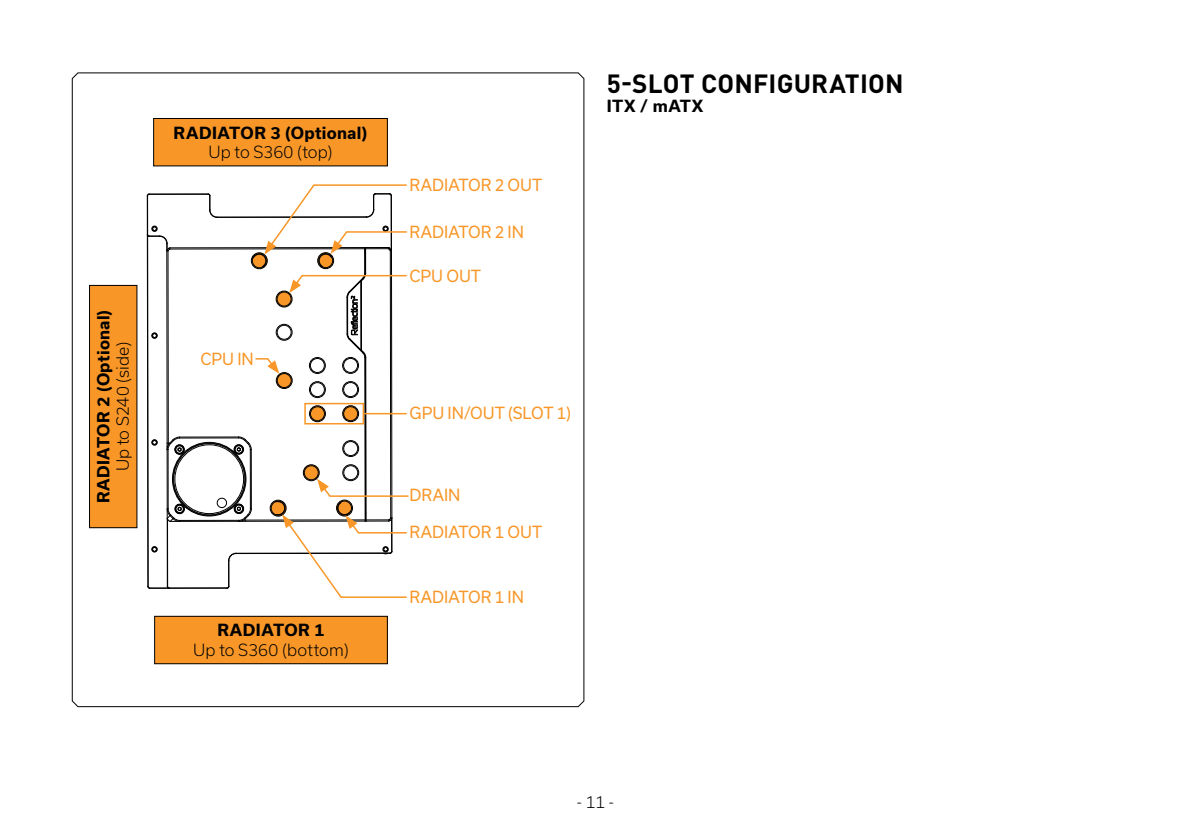
<style>
.page{position:relative;width:1191px;height:840px;background:#fff}
.page>*{position:absolute;margin:0;border:0;box-sizing:border-box;transform-origin:0 0}
.t1{font:700 26px "DIN Pro";letter-spacing:.005em;color:#000}
.t2{font:16px "Usual";color:#f89728;scale:.96 1}
.t3{font:700 16px "Usual";letter-spacing:.02em;color:#000}
.t4{font:300 16px "Usual";letter-spacing:.005em;color:#000}
</style>
<div class="page">
<svg style="left:72px;top:72px;width:512px;height:634px"></svg>
<div style="left:155px;top:616px;width:232px;height:47px;background:#f89728"></div>
<div style="left:154px;top:615px;width:234px;height:49px;border:1px solid #000"></div>
<div style="left:154px;top:118px;width:233px;height:48px;background:#f89728"></div>
<div style="left:153px;top:118px;width:235px;height:48px;border:1px solid #000"></div>
<div style="left:90px;top:285px;width:47px;height:242px;background:#f89728"></div>
<div style="left:89px;top:285px;width:48px;height:243px;border:1px solid #000"></div>
<svg style="left:226px;top:183px;width:184px;height:415px"></svg>
<p class="t3" style="left:174px;top:123px;width:195px">RADIATOR 3 (Optional)</p>
<p class="t4" style="left:208px;top:142px;width:126px">Up to S360 (top)</p>
<p class="t3" style="left:94px;top:503px;width:195px;rotate:-90deg">RADIATOR 2 (Optional)</p>
<p class="t4" style="left:114px;top:471px;width:131px;rotate:-90deg">Up to S240 (side)</p>
<p class="t2" style="left:200px;top:350px;width:57px">CPU IN</p>
<p class="t3" style="left:217px;top:620px;width:109px">RADIATOR 1</p>
<p class="t4" style="left:193px;top:640px;width:157px">Up to S360 (bottom)</p>
<p class="t2" style="left:409px;top:176px;width:140px">RADIATOR 2 OUT</p>
<p class="t2" style="left:409px;top:223px;width:121px">RADIATOR 2 IN</p>
<p class="t2" style="left:409px;top:266px;width:76px">CPU OUT</p>
<h1 class="t1" style="left:607px;top:65px;width:298px">5-SLOT CONFIGURATION</h1>
<p class="t3" style="left:607px;top:96px;width:98px">ITX / mATX</p>
<p class="t2" style="left:409px;top:403px;width:170px">GPU IN/OUT (SLOT 1)</p>
<p class="t2" style="left:409px;top:486px;width:55px">DRAIN</p>
<p class="t2" style="left:409px;top:522px;width:140px">RADIATOR 1 OUT</p>
<p class="t2" style="left:409px;top:587px;width:121px">RADIATOR 1 IN</p>
<p class="t4" style="left:577px;top:792px;width:39px">- 11 -</p>
</div>
